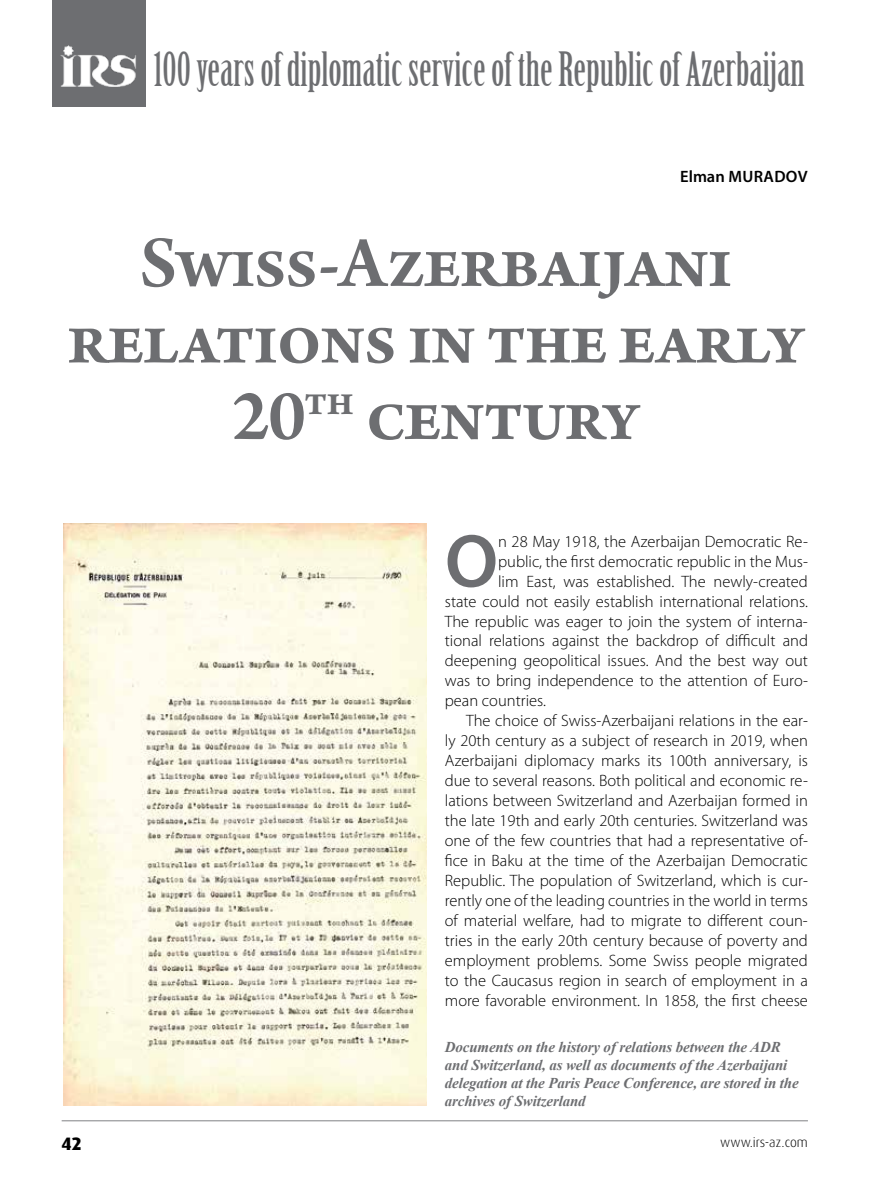
<style>
.page{position:relative;width:893px;height:1191px;background:#fff}
.page>*{position:absolute;margin:0;border:0;box-sizing:border-box;transform-origin:0 0}
.t1{font:600 76.5px/76.5px "Arno Pro";letter-spacing:-.02em;color:#6d6e71;text-align:center}
.t2{font:600 75.75px "Myriad Pro";color:#6d6e71}
.t3{font:46.2px "Birch Std";color:#6d6e71}
.t4{font:800 18px "Dax Pro";color:#000}
.t5{font:300 16.5px "Myriad Pro";color:#000}
.t6{font:600 16.5px "Myriad Pro";letter-spacing:.02em;color:#000}
.t7{font:italic 700 15px/18px "Times New Roman";letter-spacing:-.01em;color:#6d6e71}
.t8{font:300 13.5px "Dax Pro";color:#000}
</style>
<div class="page">
<hr style="left:62px;top:1120px;width:746px;height:1px;background:#808285">
<img style="left:64px;top:523px;width:363px;height:583px">
<div style="left:52px;top:0;width:94px;height:106px;background:#6d6e71"></div>
<img style="left:60px;top:45px;width:76px;height:41px">
<h3 class="t3" style="left:154px;top:44px;width:653px">100 years of diplomatic service of the Republic of Azerbaijan</h3>
<p class="t6" style="left:680px;top:166px;width:129px">Elman MURADOV</p>
<h1 class="t1" style="left:67px;top:228px;width:740px">Swiss-Azerbaijani relations in the early<br>20<sup>th</sup> century</h1>
<h2 class="t2" style="left:445px;top:513px;width:55px">O</h2>
<p class="t5" style="left:498px;top:532px;width:311px">n 28 May 1918, the Azerbaijan Democratic Re-</p>
<p class="t5" style="left:498px;top:552px;width:311px">public, the first democratic republic in the Mus-</p>
<p class="t5" style="left:498px;top:572px;width:311px">lim East, was established. The newly-created</p>
<p class="t5" style="left:445px;top:592px;width:365px">state could not easily establish international relations.</p>
<p class="t5" style="left:445px;top:612px;width:364px">The republic was eager to join the system of interna-</p>
<p class="t5" style="left:445px;top:632px;width:365px">tional relations against the backdrop of difficult and</p>
<p class="t5" style="left:445px;top:652px;width:365px">deepening geopolitical issues. And the best way out</p>
<p class="t5" style="left:445px;top:672px;width:365px">was to bring independence to the attention of Euro-</p>
<p class="t5" style="left:445px;top:692px;width:103px">pean countries.</p>
<p class="t5" style="left:466px;top:711px;width:343px">The choice of Swiss-Azerbaijani relations in the ear-</p>
<p class="t5" style="left:445px;top:731px;width:365px">ly 20th century as a subject of research in 2019, when</p>
<p class="t5" style="left:445px;top:751px;width:365px">Azerbaijani diplomacy marks its 100th anniversary, is</p>
<p class="t5" style="left:445px;top:771px;width:365px">due to several reasons. Both political and economic re-</p>
<p class="t5" style="left:445px;top:791px;width:365px">lations between Switzerland and Azerbaijan formed in</p>
<p class="t5" style="left:445px;top:811px;width:365px">the late 19th and early 20th centuries. Switzerland was</p>
<p class="t5" style="left:445px;top:831px;width:365px">one of the few countries that had a representative of-</p>
<p class="t5" style="left:445px;top:851px;width:365px">fice in Baku at the time of the Azerbaijan Democratic</p>
<p class="t5" style="left:445px;top:871px;width:365px">Republic. The population of Switzerland, which is cur-</p>
<p class="t5" style="left:445px;top:891px;width:365px">rently one of the leading countries in the world in terms</p>
<p class="t5" style="left:445px;top:911px;width:364px">of material welfare, had to migrate to different coun-</p>
<p class="t5" style="left:445px;top:931px;width:365px">tries in the early 20th century because of poverty and</p>
<p class="t5" style="left:445px;top:951px;width:365px">employment problems. Some Swiss people migrated</p>
<p class="t5" style="left:445px;top:971px;width:365px">to the Caucasus region in search of employment in a</p>
<p class="t5" style="left:445px;top:991px;width:365px">more favorable environment. In 1858, the first cheese</p>
<p class="t7" style="left:445px;top:1037px;width:355px">Documents on the history of relations between the ADR and Switzerland, as well as documents of the Azerbaijani delegation at the Paris Peace Conference, are stored in the archives of Switzerland</p>
<p class="t4" style="left:62px;top:1131px;width:21px">42</p>
<p class="t8" style="left:720px;top:1133px;width:89px">www.irs-az.com</p>
</div>
